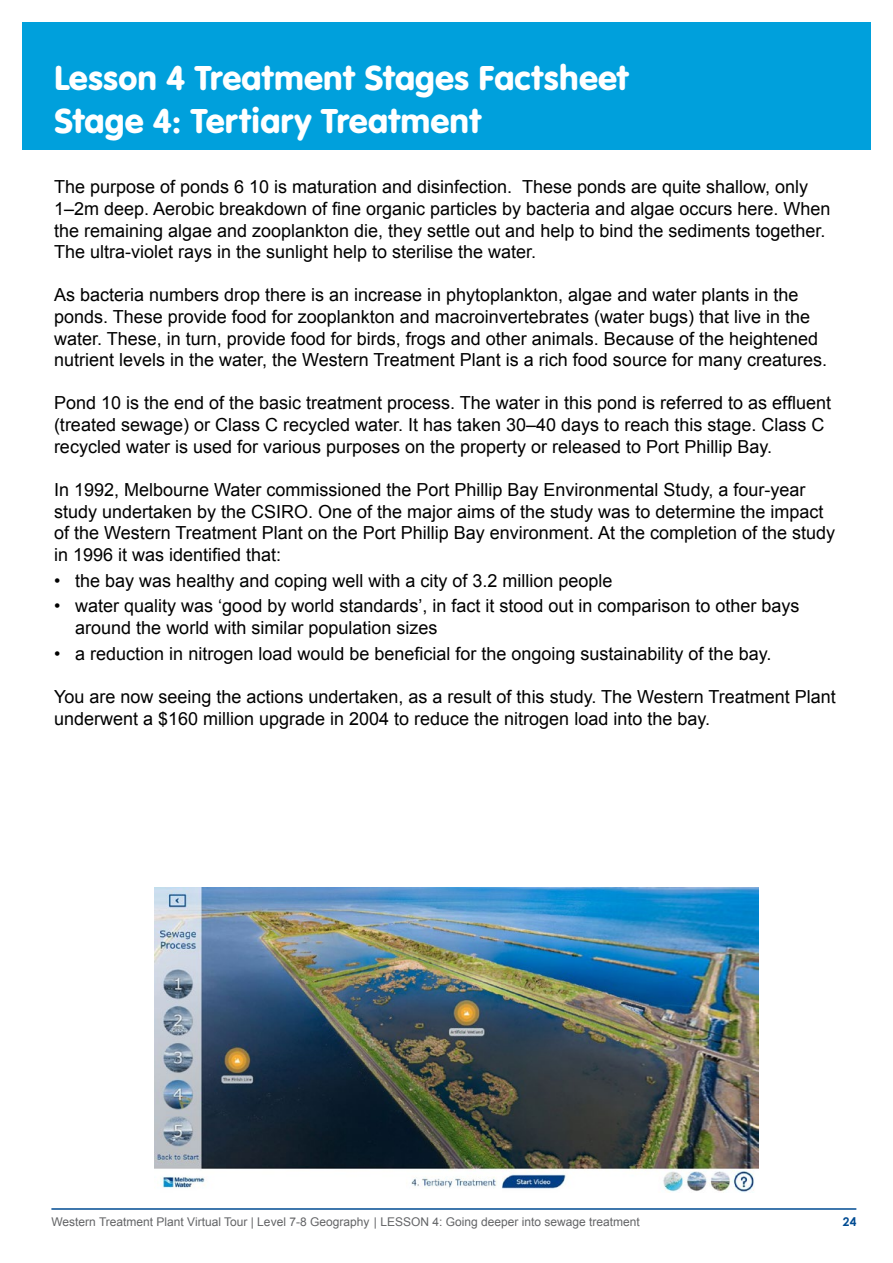
<style>
.page{position:relative;width:893px;height:1263px;background:#fff}
.page>*{position:absolute;margin:0;border:0;box-sizing:border-box;transform-origin:0 0}
.t1{font:36px/43.2px "VAG Rundschrift D";color:#fff}
.t2{font:18px/21.6px "Arial";color:#000}
.t3{font:12px "Arial";color:#636466}
.t4{font:700 12px "Century Gothic Pro";color:#004b92}
</style>
<div class="page">
<hr style="left:51px;top:1208px;width:805px;height:2px;background:#004b92">
<div style="left:22px;top:23px;width:849px;height:127px;background:#00a0dc"></div>
<img style="left:154px;top:888px;width:605px;height:304px">
<h1 class="t1" style="left:54px;top:56px;width:577px">Lesson 4 Treatment Stages Factsheet<br>Stage 4: Tertiary Treatment</h1>
<p class="t2" style="left:54px;top:177px;width:778px">The purpose of ponds 6 10 is maturation and disinfection. These ponds are quite shallow, only 1–2m deep. Aerobic breakdown of fine organic particles by bacteria and algae occurs here. When the remaining algae and zooplankton die, they settle out and help to bind the sediments together.<br>The ultra-violet rays in the sunlight help to sterilise the water.</p>
<p class="t2" style="left:54px;top:285px;width:775px">As bacteria numbers drop there is an increase in phytoplankton, algae and water plants in the ponds. These provide food for zooplankton and macroinvertebrates (water bugs) that live in the water. These, in turn, provide food for birds, frogs and other animals. Because of the heightened nutrient levels in the water, the Western Treatment Plant is a rich food source for many creatures.</p>
<p class="t2" style="left:54px;top:393px;width:779px">Pond 10 is the end of the basic treatment process. The water in this pond is referred to as effluent (treated sewage) or Class C recycled water. It has taken 30–40 days to reach this stage. Class C recycled water is used for various purposes on the property or released to Port Phillip Bay.</p>
<p class="t2" style="left:54px;top:479px;width:783px">In 1992, Melbourne Water commissioned the Port Phillip Bay Environmental Study, a four-year study undertaken by the CSIRO. One of the major aims of the study was to determine the impact of the Western Treatment Plant on the Port Phillip Bay environment. At the completion of the study in 1996 it was identified that:</p>
<p class="t2" style="left:54px;top:570px;width:560px">• the bay was healthy and coping well with a city of 3.2 million people</p>
<p class="t2" style="left:75px;top:595px;width:726px;text-indent:-21px">• water quality was ‘good by world standards’, in fact it stood out in comparison to other bays around the world with similar population sizes</p>
<p class="t2" style="left:54px;top:643px;width:719px">• a reduction in nitrogen load would be beneficial for the ongoing sustainability of the bay.</p>
<p class="t2" style="left:54px;top:686px;width:783px">You are now seeing the actions undertaken, as a result of this study. The Western Treatment Plant underwent a $160 million upgrade in 2004 to reduce the nitrogen load into the bay.</p>
<p class="t3" style="left:51px;top:1214px;width:590px">Western Treatment Plant Virtual Tour | Level 7-8 Geography | LESSON 4: Going deeper into sewage treatment</p>
<p class="t4" style="left:843px;top:1214px;width:15px">24</p>
</div>
